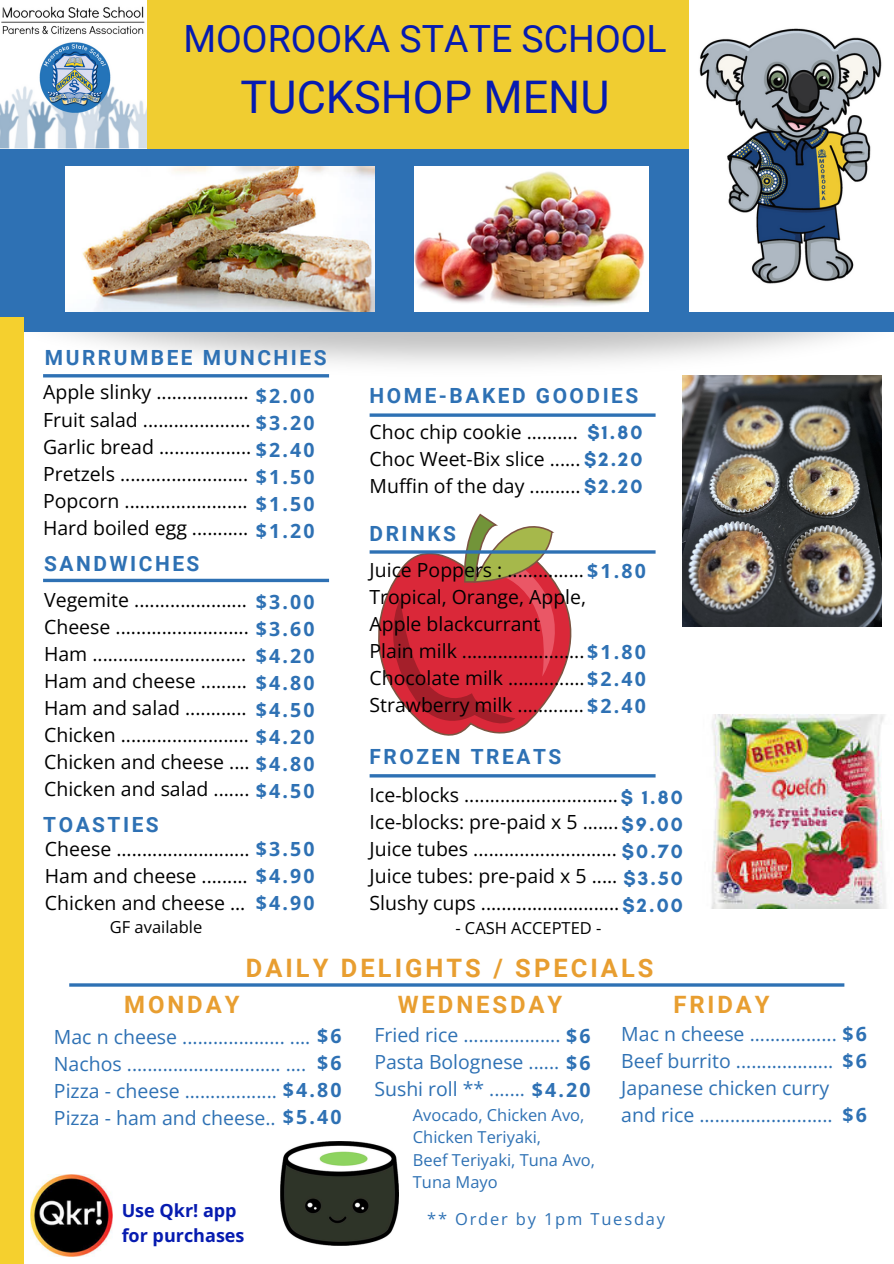
<style>
.page{position:relative;width:894px;height:1264px;background:#fff}
.page>*{position:absolute;margin:0;border:0;box-sizing:border-box;transform-origin:0 0}
.t1{font:45px "Roboto";color:#061bb0}
.t2{font:37.5px "Roboto";color:#061bb0}
.t3{font:700 25.35px "Roboto";letter-spacing:.12em;color:#e89e30}
.t4{font:700 23.85px "Roboto";letter-spacing:.12em;color:#e89e30}
.t5{font:700 20.85px "Roboto";letter-spacing:.12em;color:#2e71b4}
.t6{font:19.5px/27px "Open Sans";color:#000}
.t7{font:19.5px/27px "Open Sans";color:#2e71b4}
.t8{font:700 19.5px/27px "Open Sans";letter-spacing:.11em;color:#2e71b4;text-align:justify}
.t9{font:700 19.5px "Glacial Indifference";color:#2e71b4}
.t10{font:700 18px/24.8px "Open Sans";color:#061bb0}
.t11{font:16.5px/22.5px "Open Sans";color:#2e71b4}
.t12{font:16.5px "Open Sans";color:#000}
.t13{font:16.5px "Open Sans";letter-spacing:.11em;color:#2e71b4}
.s1{font-weight:700;color:#2e71b4}
.s2{font-family:"Glacial Indifference";font-weight:700;color:#2e71b4}
.s3{font-weight:700}
</style>
<div class="page">
<img style="left:43px;top:332px;width:839px;height:93px">
<div style="left:0;top:0;width:893px;height:332px;background:#2e71b4"></div>
<img style="left:66px;top:166px;width:308px;height:146px">
<img style="left:682px;top:375px;width:198px;height:251px">
<div style="left:147px;top:0;width:565px;height:149px;background:#f5d02e"></div>
<div style="left:0;top:317px;width:24px;height:946px;background:#f5d02e"></div>
<hr style="left:69px;top:983px;width:775px;height:3px;background:#2e71b4">
<img style="left:414px;top:166px;width:234px;height:146px">
<svg style="left:374px;top:513px;width:209px;height:219px"></svg>
<img style="left:689px;top:0;width:204px;height:312px">
<img style="left:30px;top:1174px;width:83px;height:82px">
<img style="left:280px;top:1141px;width:118px;height:104px">
<hr style="left:43px;top:374px;width:286px;height:3px;background:#2e71b4">
<svg style="left:43px;top:578px;width:286px;height:4px"></svg>
<svg style="left:369px;top:413px;width:286px;height:4px"></svg>
<hr style="left:369px;top:550px;width:286px;height:3px;background:#2e71b4">
<img style="left:711px;top:715px;width:175px;height:193px">
<img style="left:0;top:0;width:147px;height:148px">
<hr style="left:369px;top:774px;width:286px;height:3px;background:#2e71b4">
<h3 class="t2" style="left:183px;top:18px;width:484px">MOOROOKA STATE SCHOOL</h3>
<h3 class="t1" style="left:240px;top:72px;width:370px">TUCKSHOP MENU</h3>
<h6 class="t5" style="left:45px;top:345px;width:283px">MURRUMBEE MUNCHIES</h6>
<h5 class="t6" style="left:43px;top:378px;width:210px">Apple slinky ..................<br>Fruit salad .....................<br>Garlic bread ..................<br>Pretzels .........................<br>Popcorn ........................<br>Hard boiled egg ...........</h5>
<h4 class="t8" style="left:256px;top:382px;width:60px">$2.00 $3.20 $2.40 $1.50 $1.50 $1.20</h4>
<h3 class="t5" style="left:44px;top:552px;width:157px">SANDWICHES</h3>
<h4 class="t6" style="left:44px;top:586px;width:272px">Vegemite ......................<br>Cheese .......................... <span class="s1">$3.60<br></span>Ham ..............................<br>Ham and cheese .........<br>Ham and salad ............<br>Chicken ......................... <span class="s1">$4.20<br></span>Chicken and cheese .... <span class="s1">$4.80<br></span>Chicken and salad ....... <span class="s1">$4.50</span></h4>
<h4 class="t5" style="left:43px;top:812px;width:117px">TOASTIES</h4>
<h4 class="t8" style="left:256px;top:587px;width:60px">$3.00</h4>
<h4 class="t8" style="left:256px;top:641px;width:60px">$4.20 $4.80 $4.50</h4>
<p class="t6" style="left:45px;top:834px;width:271px;text-align:right">Cheese .......................... <span class="s1">$3.50<br></span>Ham and cheese ......... <span class="s1">$4.90 $4.90</span></p>
<h5 class="t6" style="left:45px;top:888px;width:202px">Chicken and cheese ...</h5>
<h5 class="t12" style="left:110px;top:915px;width:94px">GF available</h5>
<h3 class="t5" style="left:369px;top:384px;width:270px">HOME-BAKED GOODIES</h3>
<h5 class="t6" style="left:369px;top:417px;width:274px">Choc chip cookie ..........<br>Choc Weet-Bix slice ...... <span class="s2">$2.20<br></span>Muffin of the day .......... <span class="s2">$2.20</span></h5>
<h4 class="t5" style="left:369px;top:522px;width:88px">DRINKS</h4>
<h3 class="t6" style="left:369px;top:555px;width:278px">Juice Poppers : ............... <span class="s1">$1.80<br></span>Tropical, Orange, Apple,<br>Apple blackcurrant<br>Plain milk ........................<span class="s1">$1.80<br></span>Chocolate milk ...............<span class="s1">$2.40</span></h3>
<h5 class="t6" style="left:369px;top:690px;width:278px">Strawberry milk ............. <span class="s1">$2.40</span></h5>
<h4 class="t9" style="left:587px;top:420px;width:56px">$1.80</h4>
<h3 class="t5" style="left:369px;top:744px;width:193px">FROZEN TREATS</h3>
<h4 class="t6" style="left:369px;top:781px;width:315px;text-align:justify">Ice-blocks ..............................<span class="s2">$ 1.80<br></span>Ice-blocks: pre-paid x 5 .......<span class="s2">$9.00<br></span>Juice tubes ............................ <span class="s2">$0.70<br></span>Juice tubes: pre-paid x 5 ..... <span class="s2">$3.50<br></span>Slushy cups ........................... <span class="s2">$2.00</span></h4>
<h4 class="t12" style="left:455px;top:916px;width:147px">- CASH ACCEPTED -</h4>
<h5 class="t3" style="left:246px;top:953px;width:409px">DAILY DELIGHTS / SPECIALS</h5>
<p class="t4" style="left:124px;top:991px;width:117px">MONDAY</p>
<h4 class="t7" style="left:54px;top:1022px;width:289px">Mac n cheese .................... .... <span class="s3">$6<br></span>Nachos .............................. ....<br>Pizza - cheese .................. <span class="s3">$4.80<br></span>Pizza - ham and cheese.. <span class="s3">$5.40</span></h4>
<h5 class="t8" style="left:317px;top:1048px;width:26px">$6</h5>
<h2 class="t4" style="left:398px;top:991px;width:166px">WEDNESDAY</h2>
<h2 class="t4" style="left:673px;top:991px;width:98px">FRIDAY</h2>
<h2 class="t7" style="left:374px;top:1020px;width:217px;text-align:justify">Fried rice ................... <span class="s3">$6<br></span>Pasta Bolognese ...... <span class="s3">$6<br></span>Sushi roll ** ....... <span class="s3">$4.20</span></h2>
<h2 class="t11" style="left:413px;top:1102px;width:184px">Avocado, Chicken Avo,<br>Chicken Teriyaki,<br>Beef Teriyaki, Tuna Avo,<br>Tuna Mayo</h2>
<h2 class="t7" style="left:621px;top:1019px;width:247px">Mac n cheese ................. <span class="s3">$6<br></span>Beef burrito ...................<br>Japanese chicken curry and rice ..........................</h2>
<h4 class="t8" style="left:842px;top:1046px;width:26px">$6</h4>
<h5 class="t8" style="left:842px;top:1100px;width:26px">$6</h5>
<p class="t10" style="left:122px;top:1197px;width:124px">Use Qkr! app for purchases</p>
<p class="t13" style="left:427px;top:1207px;width:239px">** Order by 1pm Tuesday</p>
</div>
